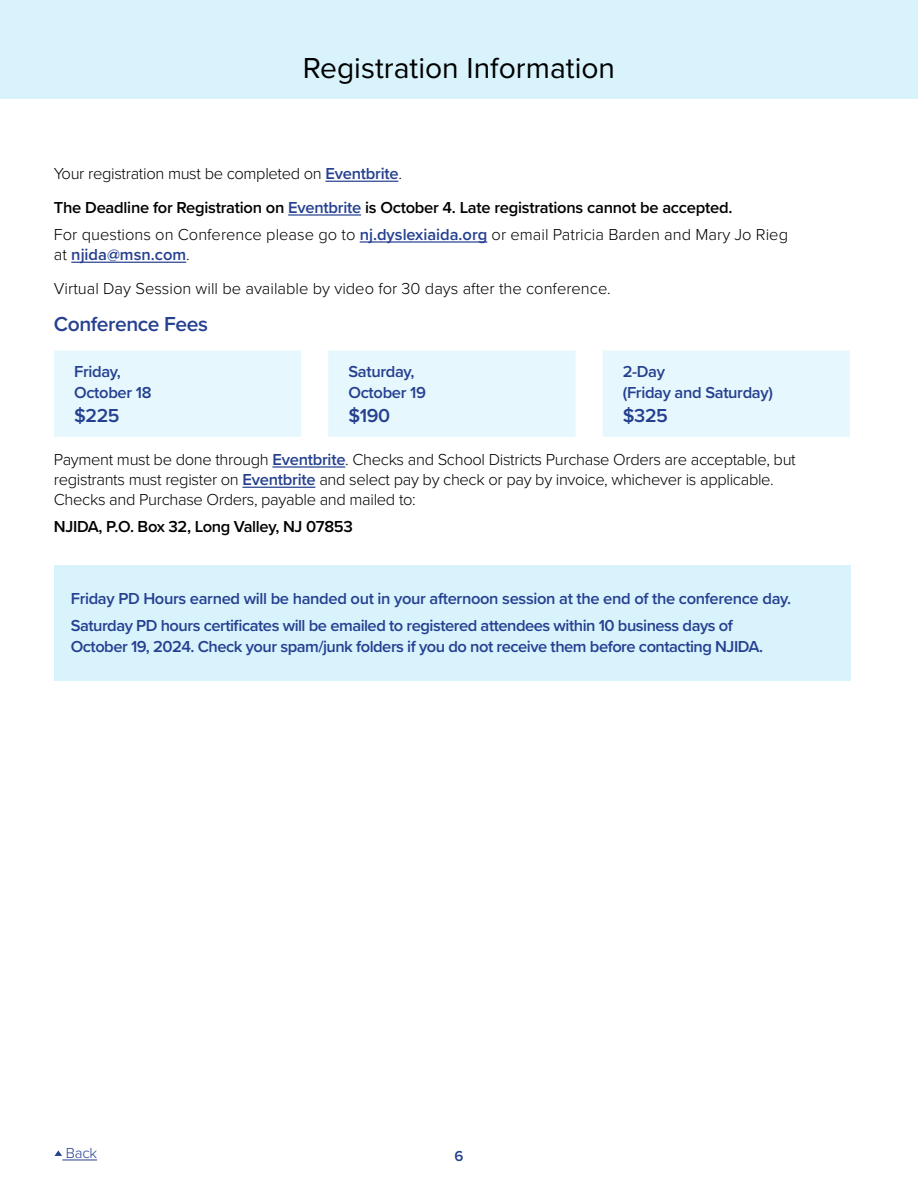
<style>
.page{position:relative;width:918px;height:1188px;background:#fff}
.page>*{position:absolute;margin:0;border:0;box-sizing:border-box;transform-origin:0 0}
.t1{font:30px "Proxima Nova";color:#000}
.t2{font:600 21px "Proxima Nova";letter-spacing:-.02em;color:#25408f}
.t3{font:600 19.5px "Proxima Nova";letter-spacing:-.02em;color:#25408f}
.t4{font:600 16.5px/21px "Proxima Nova";letter-spacing:-.03em;color:#25408f}
.t5{font:300 16.5px/20.2px "Proxima Nova";letter-spacing:-.02em;color:#000}
.t6{font:300 16.5px/20.2px "Proxima Nova";color:#000}
.t7{font:600 16.5px/33.8px "Proxima Nova";letter-spacing:-.015em;color:#000}
.t8{font:300 15px "Proxima Nova";color:#25408f}
.t9{font:600 15px "Proxima Nova";color:#25408f}
.s1{font-weight:300}
.s2{color:#25408f}
.s3{font-weight:600;color:#25408f}
</style>
<div class="page">
<hr style="left:326px;top:181px;width:72px;height:1px;background:#25408f">
<hr style="left:288px;top:214px;width:73px;height:2px;background:#25408f">
<hr style="left:360px;top:241px;width:127px;height:2px;background:#25408f">
<hr style="left:71px;top:262px;width:115px;height:1px;background:#25408f">
<hr style="left:272px;top:466px;width:73px;height:2px;background:#25408f">
<hr style="left:242px;top:487px;width:73px;height:1px;background:#25408f">
<div style="left:54px;top:351px;width:796px;height:86px;background:#e6f7fd"></div>
<div style="left:54px;top:565px;width:796px;height:115px;background:#d9f3fd"></div>
<hr style="left:62px;top:1160px;width:35px;height:1px;background:#25408f">
<svg style="left:55px;top:1150px;width:7px;height:6px"></svg>
<div style="left:0;top:0;width:918px;height:98px;background:#d9f3fd"></div>
<h1 class="t1" style="left:303px;top:45px;width:314px">Registration Information</h1>
<p class="t7" style="left:54px;top:156px;width:680px"><span class="s1">Your registration must be completed on</span> <span class="s2">Eventbrite</span><span class="s1">.<br></span>The Deadline for Registration on <span class="s2">Eventbrite</span> is October 4. Late registrations cannot be accepted.</p>
<p class="t6" style="left:54px;top:223px;width:736px">For questions on Conference please go to <span class="s3">nj.dyslexiaida.org</span> or email Patricia Barden and Mary Jo Rieg at <span class="s3">njida@msn.com</span>.</p>
<p class="t6" style="left:54px;top:277px;width:558px">Virtual Day Session will be available by video for 30 days after the conference.</p>
<p class="t2" style="left:54px;top:308px;width:156px">Conference Fees</p>
<p class="t4" style="left:74px;top:361px;width:79px">Friday,<br>October 18</p>
<p class="t3" style="left:74px;top:401px;width:47px">$225</p>
<p class="t4" style="left:623px;top:361px;width:152px">2-Day<br>(Friday and Saturday)</p>
<p class="t3" style="left:623px;top:401px;width:47px">$325</p>
<p class="t5" style="left:54px;top:448px;width:743px">Payment must be done through <span class="s3">Eventbrite</span>. Checks and School Districts Purchase Orders are acceptable, but registrants must register on <span class="s3">Eventbrite</span> and select pay by check or pay by invoice, whichever is applicable.<br>Checks and Purchase Orders, payable and mailed to:</p>
<p class="t7" style="left:54px;top:509px;width:301px">NJIDA, P.O. Box 32, Long Valley, NJ 07853</p>
<p class="t4" style="left:348px;top:361px;width:79px">Saturday,<br>October 19</p>
<p class="t3" style="left:348px;top:401px;width:43px">$190</p>
<p class="t4" style="left:71px;top:584px;width:722px;line-height:27.8px">Friday PD Hours earned will be handed out in your afternoon session at the end of the conference day.<br>Saturday PD hours certificates will be emailed to registered attendees within 10 business days of</p>
<p class="t4" style="left:71px;top:636px;width:694px">October 19, 2024. Check your spam/junk folders if you do not receive them before contacting NJIDA.</p>
<p class="t8" style="left:66px;top:1141px;width:33px">Back</p>
<p class="t9" style="left:454px;top:1145px;width:11px">6</p>
</div>
